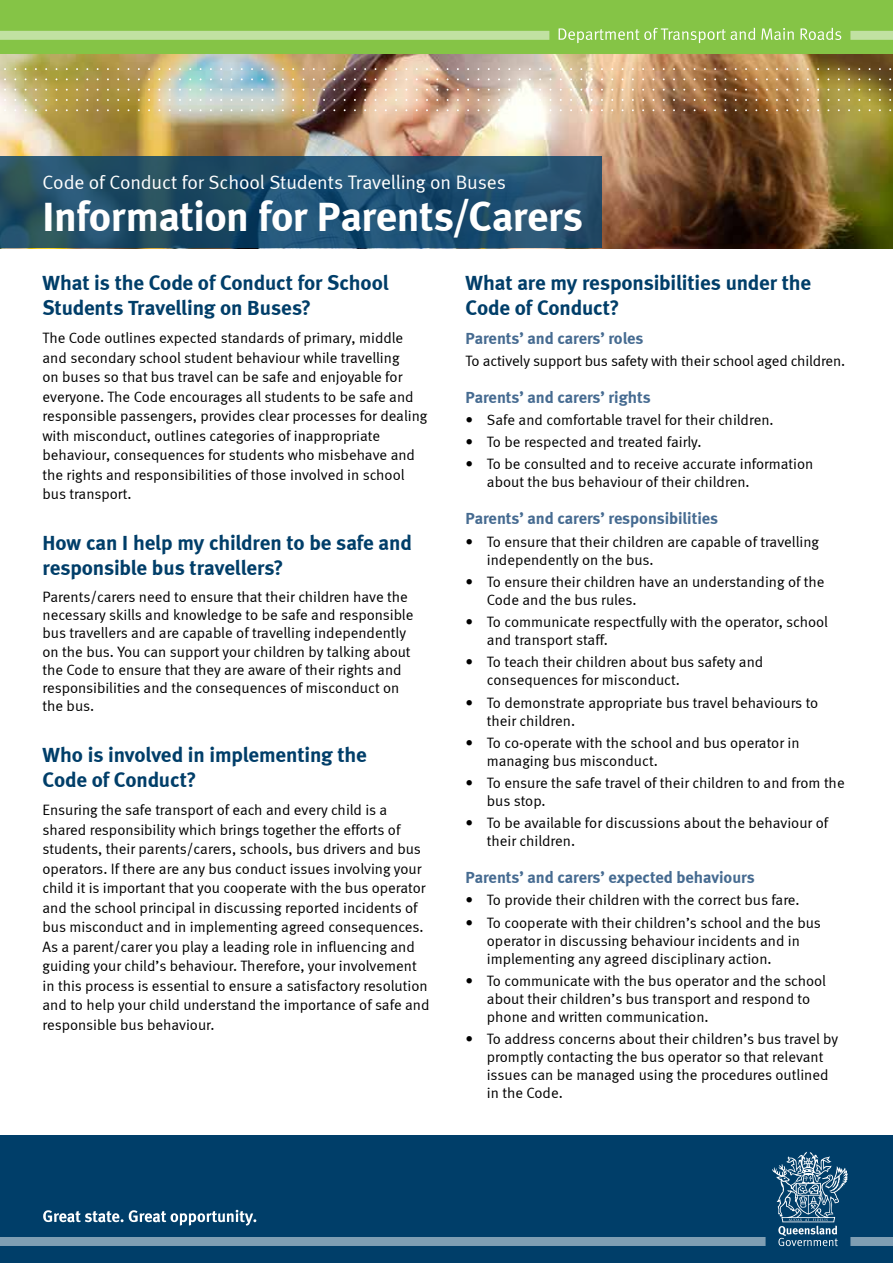
<style>
.page{position:relative;width:893px;height:1263px;background:#fff}
.page>*{position:absolute;margin:0;border:0;box-sizing:border-box;transform-origin:0 0}
.t1{font:700 42px "Meta";letter-spacing:-.01em;color:#fff}
.t2{font:700 21px/25.2px "Meta";letter-spacing:-.01em;color:#003e69}
.t3{font:19.5px "Meta Normal";letter-spacing:-.01em;color:#fff}
.t4{font:700 16.5px "Meta";color:#466b91}
.t5{font:15px/18px "Meta Normal";color:#000}
</style>
<div class="page">
<img style="left:0;top:54px;width:893px;height:194px">
<svg style="left:0;top:157px;width:601px;height:91px;background:#204f6b"></svg>
<div style="left:0;top:0;width:893px;height:54px;background:#85c446"></div>
<div style="left:0;top:1135px;width:893px;height:128px;background:#003e69"></div>
<svg style="left:772px;top:1152px;width:76px;height:94px"></svg>
<div style="left:0;top:1237px;width:766px;height:9px;background:#7f9eb3"></div>
<div style="left:850px;top:1237px;width:43px;height:9px;background:#7f9eb3"></div>
<svg style="left:43px;top:1210px;width:213px;height:15px"></svg>
<div style="left:0;top:31px;width:549px;height:9px;background:#c1e1a2"></div>
<div style="left:850px;top:31px;width:43px;height:9px;background:#c1e1a2"></div>
<svg style="left:559px;top:28px;width:282px;height:15px"></svg>
<h3 class="t3" style="left:43px;top:171px;width:465px">Code of Conduct for School Students Travelling on Buses</h3>
<h1 class="t1" style="left:43px;top:192px;width:542px">Information for Parents/Carers</h1>
<h2 class="t2" style="left:43px;top:270px;width:348px">What is the Code of Conduct for School<br>Students Travelling on Buses?</h2>
<p class="t5" style="left:43px;top:328px;width:386px;line-height:19.5px">The Code outlines expected standards of primary, middle and secondary school student behaviour while travelling<br>on buses so that bus travel can be safe and enjoyable for everyone. The Code encourages all students to be safe and responsible passengers, provides clear processes for dealing with misconduct, outlines categories of inappropriate behaviour, consequences for students who misbehave and the rights and responsibilities of those involved in school bus transport.</p>
<h2 class="t2" style="left:43px;top:530px;width:371px">How can I help my children to be safe and responsible bus travellers?</h2>
<p class="t5" style="left:43px;top:587px;width:372px">Parents/carers need to ensure that their children have the necessary skills and knowledge to be safe and responsible bus travellers and are capable of travelling independently</p>
<p class="t5" style="left:43px;top:643px;width:370px">on the bus. You can support your children by talking about the Code to ensure that they are aware of their rights and responsibilities and the consequences of misconduct on the bus.</p>
<h2 class="t2" style="left:43px;top:742px;width:326px">Who is involved in implementing the<br>Code of Conduct?</h2>
<p class="t5" style="left:43px;top:800px;width:388px;line-height:19.5px">Ensuring the safe transport of each and every child is a shared responsibility which brings together the efforts of students, their parents/carers, schools, bus drivers and bus operators. If there are any bus conduct issues involving your child it is important that you cooperate with the bus operator and the school principal in discussing reported incidents of bus misconduct and in implementing agreed consequences.<br>As a parent/carer you play a leading role in influencing and guiding your child’s behaviour. Therefore, your involvement in this process is essential to ensure a satisfactory resolution and to help your child understand the importance of safe and responsible bus behaviour.</p>
<h2 class="t2" style="left:466px;top:270px;width:347px">What are my responsibilities under the<br>Code of Conduct?</h2>
<p class="t4" style="left:466px;top:328px;width:179px">Parents’ and carers’ roles</p>
<p class="t5" style="left:466px;top:351px;width:381px">To actively support bus safety with their school aged children.</p>
<p class="t4" style="left:466px;top:387px;width:187px">Parents’ and carers’ rights</p>
<p class="t5" style="left:466px;top:411px;width:310px">• Safe and comfortable travel for their children.</p>
<p class="t5" style="left:466px;top:433px;width:238px">• To be respected and treated fairly.</p>
<p class="t5" style="left:487px;top:455px;width:328px;text-indent:-21px">• To be consulted and to receive accurate information about the bus behaviour of their children.</p>
<p class="t4" style="left:466px;top:509px;width:254px">Parents’ and carers’ responsibilities</p>
<p class="t5" style="left:487px;top:532px;width:334px;text-indent:-21px">• To ensure that their children are capable of travelling independently on the bus.</p>
<p class="t5" style="left:487px;top:572px;width:339px;text-indent:-21px">• To ensure their children have an understanding of the<br>Code and the bus rules.</p>
<p class="t5" style="left:487px;top:613px;width:343px;text-indent:-21px">• To communicate respectfully with the operator, school and transport staff.</p>
<p class="t5" style="left:487px;top:653px;width:278px;text-indent:-21px">• To teach their children about bus safety and consequences for misconduct.</p>
<p class="t5" style="left:487px;top:693px;width:333px;text-indent:-21px">• To demonstrate appropriate bus travel behaviours to their children.</p>
<p class="t5" style="left:487px;top:733px;width:314px;text-indent:-21px">• To co-operate with the school and bus operator in managing bus misconduct.</p>
<p class="t5" style="left:487px;top:774px;width:359px;text-indent:-21px">• To ensure the safe travel of their children to and from the bus stop.</p>
<p class="t5" style="left:487px;top:814px;width:343px;text-indent:-21px">• To be available for discussions about the behaviour of their children.</p>
<p class="t4" style="left:466px;top:868px;width:291px">Parents’ and carers’ expected behaviours</p>
<p class="t5" style="left:466px;top:891px;width:336px">• To provide their children with the correct bus fare.</p>
<p class="t5" style="left:487px;top:913px;width:336px;text-indent:-21px">• To cooperate with their children’s school and the bus operator in discussing behaviour incidents and in implementing any agreed disciplinary action.</p>
<p class="t5" style="left:487px;top:971px;width:341px;text-indent:-21px">• To communicate with the bus operator and the school about their children’s bus transport and respond to phone and written communication.</p>
<p class="t5" style="left:487px;top:1030px;width:353px;text-indent:-21px">• To address concerns about their children’s bus travel by promptly contacting the bus operator so that relevant issues can be managed using the procedures outlined in the Code.</p>
</div>
